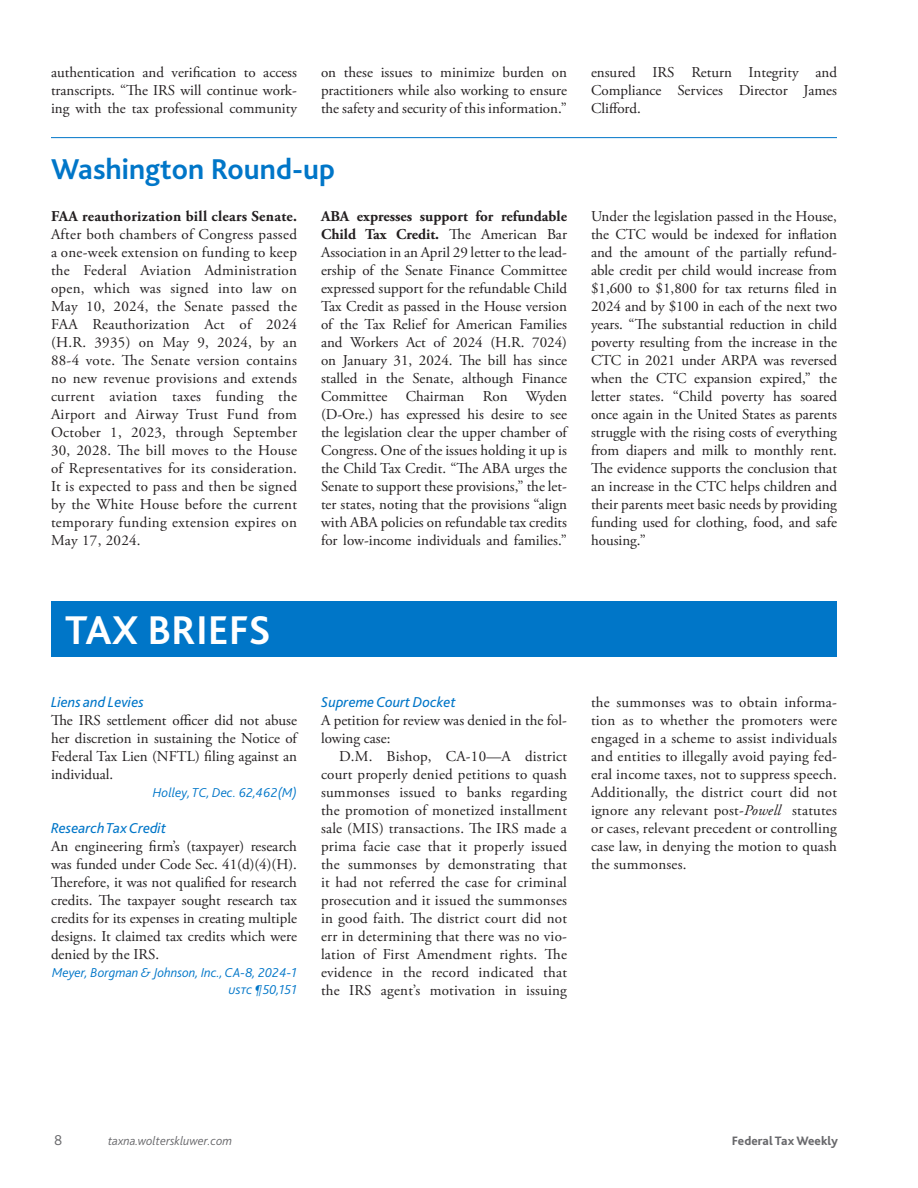
<style>
.page{position:relative;width:918px;height:1188px;background:#fff}
.page>*{position:absolute;margin:0;border:0;box-sizing:border-box;transform-origin:0 0}
.t1{font:700 42px "Bliss 2";color:#fff}
.t2{font:700 30px "Bliss 2";color:#0076c8}
.t3{font:15px/18px "Adobe Garamond Pro";color:#231f20;text-align:justify}
.t4{font:italic 15px "Bliss 2";color:#0076c8}
.t5{font:700 15px "Adobe Garamond Pro";letter-spacing:.02em;color:#231f20}
.t6{font:300 15px "Bliss 2";color:#69696c}
.t7{font:italic 300 13.5px/18px "Bliss 2";color:#0076c8;text-align:right}
.t8{font:italic 300 12.75px "Bliss 2";color:#69696c}
.t9{font:800 12.75px "Bliss 2";color:#69696c}
.s1{font-weight:700}
.s2{font-style:italic}
</style>
<div class="page">
<hr style="left:51px;top:137px;width:786px;height:1px;background:#0076c8">
<div style="left:51px;top:601px;width:786px;height:56px;background:#0076c8"></div>
<p class="t3" style="left:51px;top:63px;width:248px">authentication and verification to access transcripts. “The IRS will continue work&shy;ing with the tax professional community</p>
<p class="t3" style="left:321px;top:63px;width:248px">on these issues to minimize burden on practitioners while also working to ensure the safety and security of this information.”</p>
<p class="t3" style="left:591px;top:63px;width:247px">ensured IRS Return Integrity and Compliance Services Director James Clifford.</p>
<h2 class="t2" style="left:51px;top:150px;width:286px">Washington Round-up</h2>
<p class="t5" style="left:51px;top:207px;width:248px">FAA reauthorization bill clears Senate.</p>
<p class="t3" style="left:51px;top:225px;width:248px">After both chambers of Congress passed a one-week extension on funding to keep the Federal Aviation Administration open, which was signed into law on May 10, 2024, the Senate passed the FAA Reauthorization Act of 2024 (H.R. 3935) on May 9, 2024, by an 88-4 vote. The Senate version contains no new revenue provisions and extends current aviation taxes funding the Airport and Airway Trust Fund from October 1, 2023, through September 30, 2028. The bill moves to the House of Representatives for its consideration.<br>It is expected to pass and then be signed by the White House before the current temporary funding extension expires on May 17, 2024.</p>
<p class="t3" style="left:321px;top:207px;width:248px"><span class="s1">ABA expresses support for refundable Child Tax Credit.</span> The American Bar Association in an April 29 letter to the lead&shy;ership of the Senate Finance Committee expressed support for the refundable Child Tax Credit as passed in the House version of the Tax Relief for American Families and Workers Act of 2024 (H.R. 7024) on January 31, 2024. The bill has since stalled in the Senate, although Finance Committee Chairman Ron Wyden (D-Ore.) has expressed his desire to see the legislation clear the upper chamber of Congress. One of the issues holding it up is the Child Tax Credit. “The ABA urges the Senate to support these provisions,” the let&shy;ter states, noting that the provisions “align with ABA policies on refundable tax credits for low-income individuals and families.”</p>
<p class="t3" style="left:591px;top:207px;width:248px">Under the legislation passed in the House, the CTC would be indexed for inflation and the amount of the partially refund&shy;able credit per child would increase from $1,600 to $1,800 for tax returns filed in 2024 and by $100 in each of the next two years. “The substantial reduction in child poverty resulting from the increase in the CTC in 2021 under ARPA was reversed when the CTC expansion expired,” the letter states. “Child poverty has soared once again in the United States as parents struggle with the rising costs of everything from diapers and milk to monthly rent.<br>The evidence supports the conclusion that an increase in the CTC helps children and their parents meet basic needs by providing funding used for clothing, food, and safe housing.”</p>
<h1 class="t1" style="left:65px;top:603px;width:207px">TAX BRIEFS</h1>
<p class="t4" style="left:51px;top:692px;width:95px">Liens and Levies</p>
<p class="t3" style="left:51px;top:711px;width:248px">The IRS settlement officer did not abuse her discretion in sustaining the Notice of Federal Tax Lien (NFTL) filing against an individual.</p>
<p class="t7" style="left:153px;top:783px;width:146px">Holley, TC, Dec. 62,462(M)</p>
<p class="t4" style="left:51px;top:818px;width:117px">Research Tax Credit</p>
<p class="t3" style="left:51px;top:837px;width:248px">An engineering firm’s (taxpayer) research was funded under Code Sec. 41(d)(4)(H).<br>Therefore, it was not qualified for research credits. The taxpayer sought research tax credits for its expenses in creating multiple designs. It claimed tax credits which were denied by the IRS.</p>
<p class="t7" style="left:52px;top:963px;width:246px">Meyer, Borgman &amp; Johnson, Inc., CA-8, 2024-1 ustc ¶50,151</p>
<p class="t4" style="left:321px;top:692px;width:136px">Supreme Court Docket</p>
<p class="t3" style="left:321px;top:711px;width:248px">A petition for review was denied in the fol&shy;lowing case:</p>
<p class="t3" style="left:321px;top:747px;width:248px;text-indent:18px">D.M. Bishop, CA-10—A district court properly denied petitions to quash summonses issued to banks regarding the promotion of monetized installment sale (MIS) transactions. The IRS made a prima facie case that it properly issued the summonses by demonstrating that it had not referred the case for criminal prosecution and it issued the summonses in good faith. The district court did not err in determining that there was no vio&shy;lation of First Amendment rights. The evidence in the record indicated that the IRS agent’s motivation in issuing</p>
<p class="t3" style="left:591px;top:693px;width:248px">the summonses was to obtain informa&shy;tion as to whether the promoters were engaged in a scheme to assist individuals and entities to illegally avoid paying fed&shy;eral income taxes, not to suppress speech.<br>Additionally, the district court did not ignore any relevant post-<span class="s2">Powell</span> statutes or cases, relevant precedent or controlling case law, in denying the motion to quash the summonses.</p>
<p class="t6" style="left:54px;top:1131px;width:10px">8</p>
<p class="t8" style="left:108px;top:1133px;width:126px">taxna.wolterskluwer.com</p>
<p class="t9" style="left:732px;top:1133px;width:108px">Federal Tax Weekly</p>
</div>
